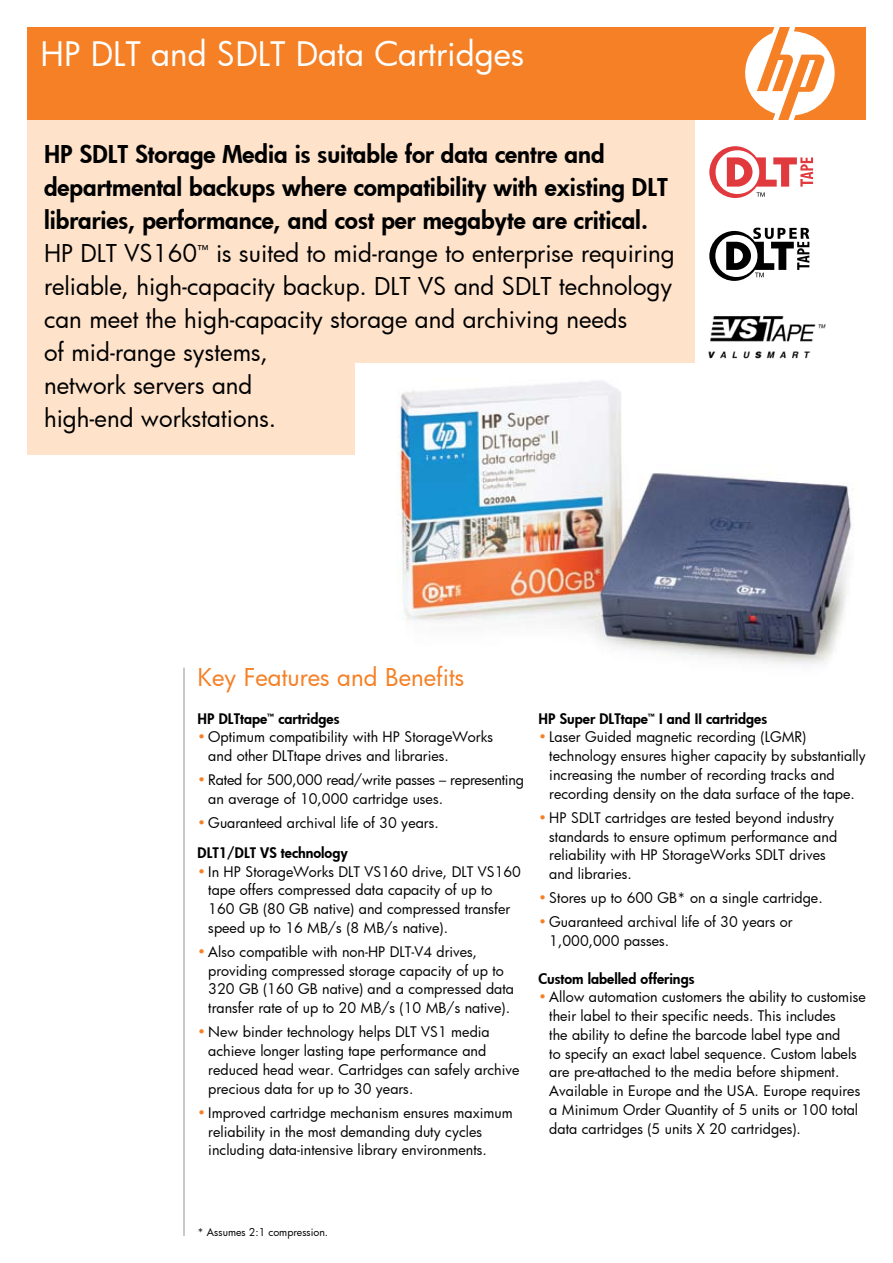
<style>
.page{position:relative;width:893px;height:1263px;background:#fff}
.page>*{position:absolute;margin:0;border:0;box-sizing:border-box;transform-origin:0 0}
.t1{font:33px "Futura";color:#fff}
.t2{font:24px/33px "Futura";color:#000}
.t3{font:24px "Futura";color:#f58025}
.t4{font:14.25px/18.8px "Futura";color:#000}
.t5{font:800 14.25px "Futura";color:#000}
.t6{font:10.5px "Futura";color:#000}
.s1{font-weight:800}
.s2{color:#f58025}
</style>
<div class="page">
<div style="left:27px;top:27px;width:839px;height:94px;background:#f58025"></div>
<svg style="left:745px;top:27px;width:90px;height:94px"></svg>
<img style="left:397px;top:380px;width:455px;height:285px">
<div style="left:27px;top:121px;width:668px;height:242px;background:#fee2ca"></div>
<div style="left:27px;top:363px;width:327px;height:92px;background:#fee2ca"></div>
<svg style="left:709px;top:146px;width:104px;height:52px"></svg>
<svg style="left:709px;top:228px;width:100px;height:53px"></svg>
<img style="left:708px;top:316px;width:118px;height:43px">
<hr style="left:184px;top:668px;width:1px;height:568px;background:#939598">
<h1 class="t1" style="left:40px;top:31px;width:485px">HP DLT and SDLT Data Cartridges</h1>
<p class="t2" style="left:44px;top:137px;width:632px"><span class="s1">HP SDLT Storage Media is suitable for data centre and departmental backups where compatibility with existing DLT libraries, performance, and cost per megabyte are critical.<br></span>HP DLT VS160<sup>™</sup> is suited to mid-range to enterprise requiring reliable, high-capacity backup. DLT VS and SDLT technology can meet the high-capacity storage and archiving needs<br>of mid-range systems,<br>network servers and<br>high-end workstations.</p>
<h2 class="t3" style="left:198px;top:661px;width:268px">Key Features and Benefits</h2>
<p class="t5" style="left:198px;top:709px;width:144px">HP DLTtape<sup>™</sup> cartridges</p>
<p class="t4" style="left:208px;top:727px;width:286px;text-indent:-11px"><span class="s2">•</span> Optimum compatibility with HP StorageWorks and other DLTtape drives and libraries.</p>
<p class="t4" style="left:208px;top:770px;width:317px;text-indent:-11px"><span class="s2">•</span> Rated for 500,000 read/write passes – representing an average of 10,000 cartridge uses.</p>
<p class="t4" style="left:197px;top:808px;width:243px;line-height:29.5px"><span class="s2">•</span> Guaranteed archival life of 30 years.<br><span class="s1">DLT1/DLT VS technology</span></p>
<p class="t4" style="left:208px;top:862px;width:314px;text-indent:-11px"><span class="s2">•</span> In HP StorageWorks DLT VS160 drive, DLT VS160 tape offers compressed data capacity of up to 160 GB (80 GB native) and compressed transfer speed up to 16 MB/s (8 MB/s native).</p>
<p class="t4" style="left:208px;top:942px;width:307px;text-indent:-11px"><span class="s2">•</span> Also compatible with non-HP DLT-V4 drives, providing compressed storage capacity of up to 320 GB (160 GB native) and a compressed data transfer rate of up to 20 MB/s (10 MB/s native).</p>
<p class="t4" style="left:208px;top:1022px;width:313px;text-indent:-11px"><span class="s2">•</span> New binder technology helps DLT VS1 media achieve longer lasting tape performance and reduced head wear. Cartridges can safely archive precious data for up to 30 years.</p>
<p class="t4" style="left:208px;top:1103px;width:306px;text-indent:-11px"><span class="s2">•</span> Improved cartridge mechanism ensures maximum reliability in the most demanding duty cycles including data-intensive library environments.</p>
<p class="t5" style="left:538px;top:709px;width:230px">HP Super DLTtape<sup>™</sup> I and II cartridges</p>
<p class="t4" style="left:549px;top:727px;width:318px;text-indent:-11px"><span class="s2">•</span> Laser Guided magnetic recording (LGMR) technology ensures higher capacity by substantially increasing the number of recording tracks and recording density on the data surface of the tape.</p>
<p class="t4" style="left:549px;top:808px;width:289px;text-indent:-11px"><span class="s2">•</span> HP SDLT cartridges are tested beyond industry standards to ensure optimum performance and reliability with HP StorageWorks SDLT drives and libraries.</p>
<p class="t4" style="left:538px;top:888px;width:286px"><span class="s2">•</span> Stores up to 600 GB* on a single cartridge.</p>
<p class="t4" style="left:549px;top:912px;width:245px;text-indent:-11px"><span class="s2">•</span> Guaranteed archival life of 30 years or<br>1,000,000 passes.</p>
<p class="t5" style="left:538px;top:969px;width:158px">Custom labelled offerings</p>
<p class="t4" style="left:549px;top:987px;width:318px;text-indent:-11px"><span class="s2">•</span> Allow automation customers the ability to customise their label to their specific needs. This includes<br>the ability to define the barcode label type and<br>to specify an exact label sequence. Custom labels are pre-attached to the media before shipment.<br>Available in Europe and the USA. Europe requires a Minimum Order Quantity of 5 units or 100 total data cartridges (5 units X 20 cartridges).</p>
<p class="t6" style="left:197px;top:1224px;width:132px">* Assumes 2:1 compression.</p>
</div>
